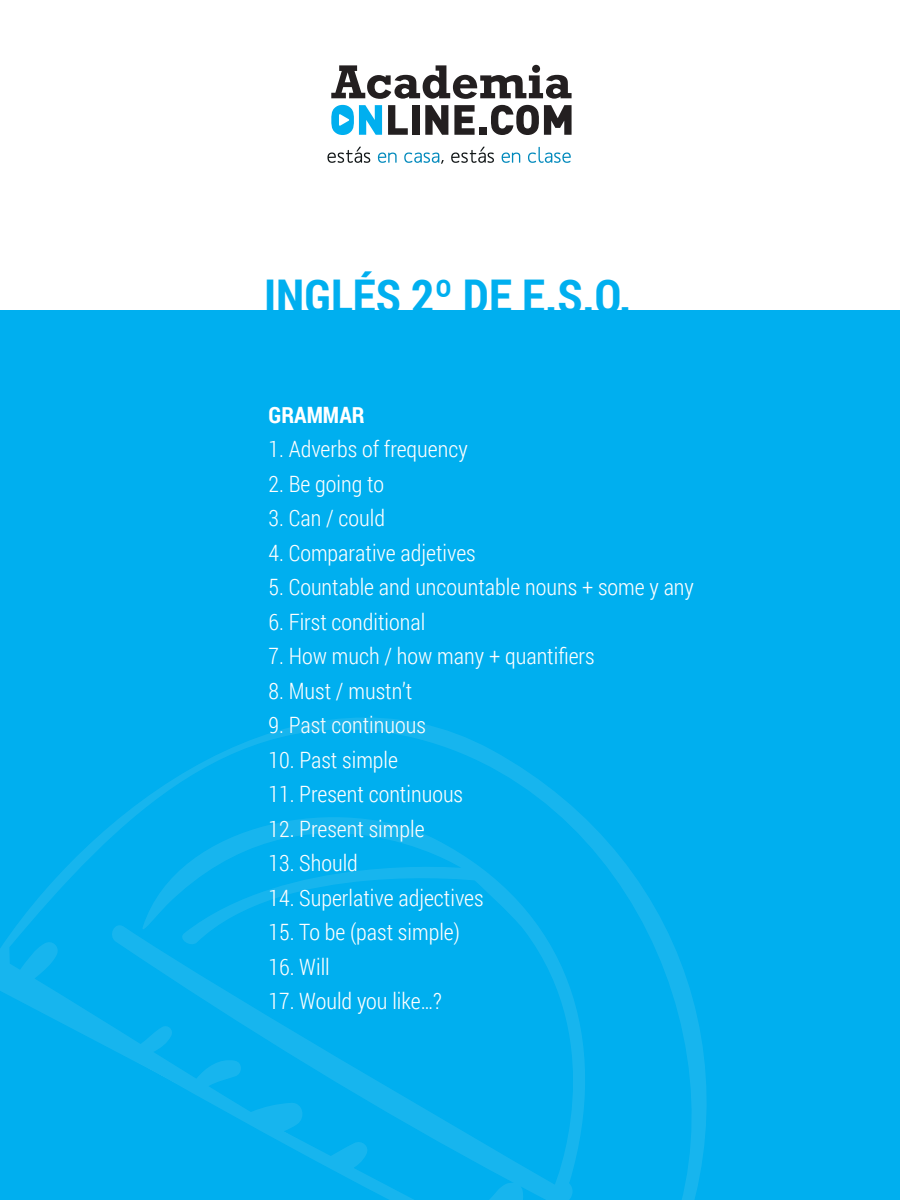
<style>
.page{position:relative;width:900px;height:1200px;background:#fff}
.page>*{position:absolute;margin:0;border:0;box-sizing:border-box;transform-origin:0 0}
.t1{font:700 46.5px "Roboto Condensed";color:#00afef}
.t2{font:300 22.5px "Roboto Condensed";color:#fff}
.t3{font:700 22.5px "Roboto Condensed";color:#fff}
</style>
<div class="page">
<div style="left:0;top:310px;width:900px;height:890px;background:#00afef"></div>
<svg style="left:0;top:718px;width:707px;height:482px"></svg>
<svg style="left:388px;top:105px;width:20px;height:30px"></svg>
<div style="left:412px;top:105px;width:7px;height:30px;background:#231f20"></div>
<svg style="left:425px;top:105px;width:23px;height:30px"></svg>
<svg style="left:454px;top:105px;width:21px;height:30px"></svg>
<div style="left:479px;top:127px;width:8px;height:8px;background:#231f20"></div>
<svg style="left:331px;top:105px;width:51px;height:30px"></svg>
<svg style="left:491px;top:105px;width:81px;height:30px"></svg>
<svg style="left:331px;top:65px;width:241px;height:34px"></svg>
<svg style="left:451px;top:147px;width:43px;height:16px"></svg>
<svg style="left:502px;top:153px;width:18px;height:10px"></svg>
<svg style="left:327px;top:147px;width:117px;height:17px"></svg>
<svg style="left:528px;top:147px;width:43px;height:16px"></svg>
<h1 class="t1" style="left:264px;top:264px;width:369px">INGLÉS 2º DE E.S.O.</h1>
<p class="t3" style="left:268px;top:399px;width:98px">GRAMMAR</p>
<p class="t2" style="left:268px;top:434px;width:201px">1. Adverbs of frequency</p>
<p class="t2" style="left:268px;top:468px;width:117px">2. Be going to</p>
<p class="t2" style="left:268px;top:503px;width:118px">3. Can / could</p>
<p class="t2" style="left:268px;top:537px;width:209px">4. Comparative adjetives</p>
<p class="t2" style="left:268px;top:572px;width:427px">5. Countable and uncountable nouns + some y any</p>
<p class="t2" style="left:268px;top:606px;width:158px">6. First conditional</p>
<p class="t2" style="left:268px;top:641px;width:328px">7. How much / how many + quantifiers</p>
<p class="t2" style="left:268px;top:675px;width:145px">8. Must / mustn’t</p>
<p class="t2" style="left:268px;top:710px;width:159px">9. Past continuous</p>
<p class="t2" style="left:268px;top:744px;width:131px">10. Past simple</p>
<p class="t2" style="left:268px;top:779px;width:196px">11. Present continuous</p>
<p class="t2" style="left:268px;top:813px;width:158px">12. Present simple</p>
<p class="t2" style="left:268px;top:848px;width:91px">13. Should</p>
<p class="t2" style="left:268px;top:882px;width:217px">14. Superlative adjectives</p>
<p class="t2" style="left:268px;top:917px;width:193px">15. To be (past simple)</p>
<p class="t2" style="left:268px;top:951px;width:63px">16. Will</p>
<p class="t2" style="left:268px;top:986px;width:175px">17. Would you like…?</p>
</div>
